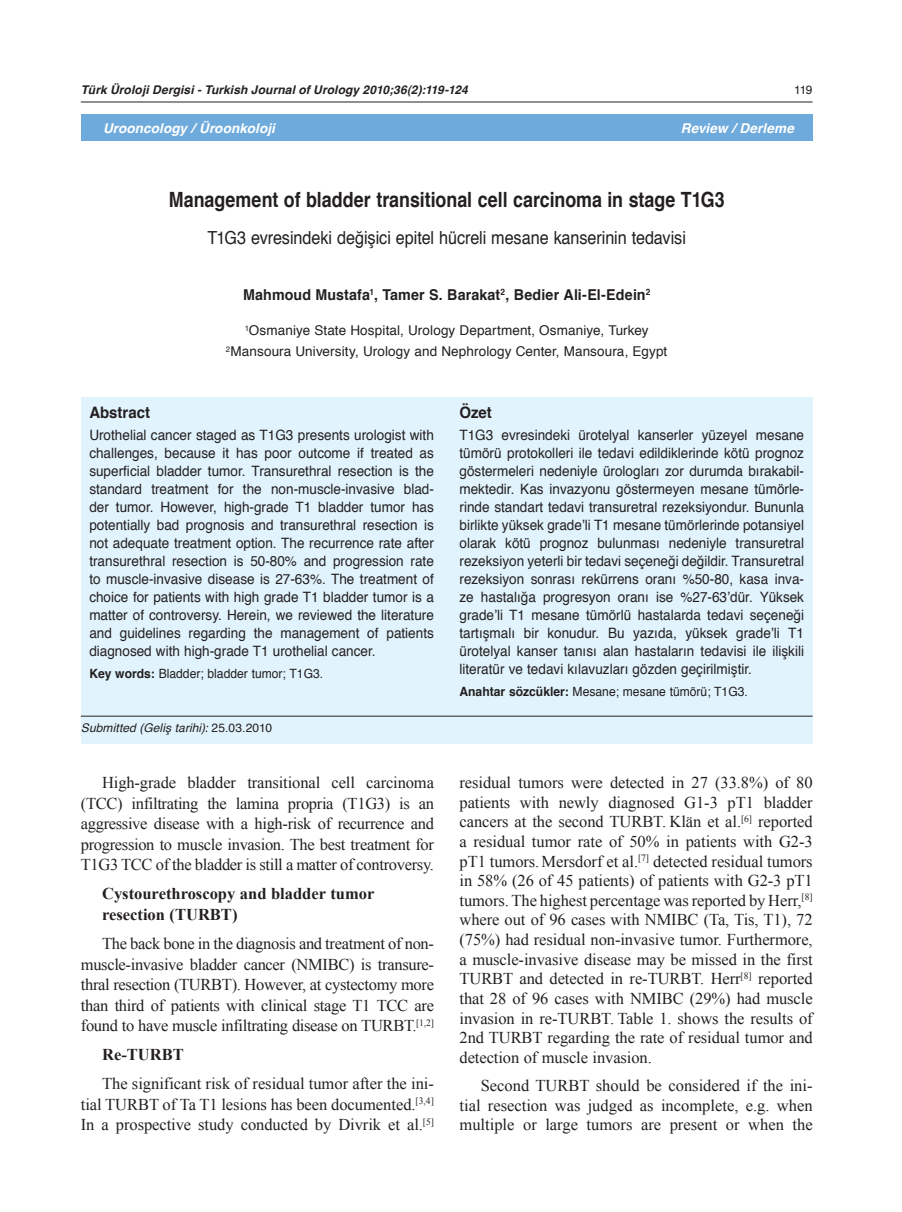
<style>
.page{position:relative;width:902px;height:1212px;background:#fff}
.page>*{position:absolute;margin:0;border:0;box-sizing:border-box;transform-origin:0 0}
.t1{font:700 21px "Helvetica";color:#231f20;scale:.85 1}
.t2{font:18px "Helvetica";letter-spacing:-.005em;color:#231f20;scale:.9 1}
.t3{font:16.5px/19.6px "Times New Roman";letter-spacing:-.005em;color:#231f20;text-align:justify}
.t4{font:700 16.5px/20.5px "Times New Roman";color:#231f20}
.t5{font:700 15.75px "Helvetica";color:#231f20;scale:.95 1}
.t6{font:700 15px "Helvetica";letter-spacing:.01em;color:#231f20;scale:.95 1}
.t7{font:14.25px/18px "Helvetica";color:#231f20;text-align:justify;scale:.95 1}
.t8{font:13.5px/21px "Helvetica";letter-spacing:.01em;color:#231f20;text-align:center}
.t9{font:italic 700 13.5px "Helvetica";letter-spacing:.005em;color:#fff}
.t10{font:12.75px "Helvetica";color:#231f20;scale:.95 1}
.t11{font:italic 700 12px "Helvetica";letter-spacing:.01em;color:#231f20}
.t12{font:italic 12px "Helvetica";letter-spacing:.01em;color:#231f20}
.t13{font:12px "Helvetica";color:#231f20}
.s1{font-weight:700}
.s2{font-style:normal}
</style>
<div class="page">
<div style="left:81px;top:397px;width:731px;height:346px;background:#e1f3fc"></div>
<hr style="left:81px;top:102px;width:731px;height:1px;background:#231f20">
<hr style="left:81px;top:716px;width:731px;height:1px;background:#231f20">
<div style="left:81px;top:115px;width:731px;height:26px;background:#6faadc"></div>
<p class="t11" style="left:81px;top:85px;width:388px">Türk Üroloji Dergisi - Turkish Journal of Urology 2010;36(2):119-124</p>
<p class="t13" style="left:794px;top:85px;width:20px">119</p>
<p class="t9" style="left:103px;top:122px;width:173px">Urooncology / Üroonkoloji</p>
<p class="t9" style="left:680px;top:122px;width:115px">Review / Derleme</p>
<p class="t1" style="left:169px;top:191px;width:655px">Management of bladder transitional cell carcinoma in stage T1G3</p>
<p class="t2" style="left:207px;top:230px;width:533px">T1G3 evresindeki değişici epitel hücreli mesane kanserinin tedavisi</p>
<p class="t6" style="left:243px;top:288px;width:430px">Mahmoud Mustafa<sup>1</sup>, Tamer S. Barakat<sup>2</sup>, Bedier Ali-El-Edein<sup>2</sup></p>
<p class="t8" style="left:226px;top:321px;width:443px"><sup>1</sup>Osmaniye State Hospital, Urology Department, Osmaniye, Turkey<br><sup>2</sup>Mansoura University, Urology and Nephrology Center, Mansoura, Egypt</p>
<p class="t5" style="left:89px;top:406px;width:65px">Abstract</p>
<p class="t7" style="left:89px;top:427px;width:364px">Urothelial cancer staged as T1G3 presents urologist with challenges, because it has poor outcome if treated as superficial bladder tumor. Transurethral resection is the standard treatment for the non-muscle-invasive blad&shy;der tumor. However, high-grade T1 bladder tumor has potentially bad prognosis and transurethral resection is not adequate treatment option. The recurrence rate after transurethral resection is 50-80% and progression rate to muscle-invasive disease is 27-63%. The treatment of choice for patients with high grade T1 bladder tumor is a matter of controversy. Herein, we reviewed the literature and guidelines regarding the management of patients diagnosed with high-grade T1 urothelial cancer.</p>
<p class="t10" style="left:89px;top:668px;width:248px"><span class="s1">Key words:</span> Bladder; bladder tumor; T1G3.</p>
<p class="t12" style="left:81px;top:723px;width:193px">Submitted (Geliş tarihi): <span class="s2">25.03.2010</span></p>
<p class="t3" style="left:81px;top:772px;width:354px;line-height:20.5px;text-indent:21px">High-grade bladder transitional cell carcinoma (TCC) infiltrating the lamina propria (T1G3) is an aggressive disease with a high-risk of recurrence and progression to muscle invasion. The best treatment for T1G3 TCC of the bladder is still a matter of controversy.</p>
<p class="t4" style="left:102px;top:883px;width:274px">Cystourethroscopy and bladder tumor resection (TURBT)</p>
<p class="t3" style="left:81px;top:933px;width:354px;line-height:20.5px;text-indent:21px">The back bone in the diagnosis and treatment of non&shy;muscle-invasive bladder cancer (NMIBC) is transure&shy;thral resection (TURBT). However, at cystectomy more than third of patients with clinical stage T1 TCC are found to have muscle infiltrating disease on TURBT.<sup>[1,2]</sup></p>
<p class="t4" style="left:102px;top:1044px;width:83px">Re-TURBT</p>
<p class="t3" style="left:81px;top:1073px;width:354px;line-height:20.5px;text-indent:21px">The significant risk of residual tumor after the ini&shy;tial TURBT of Ta T1 lesions has been documented.<sup>[3,4] </sup>In a prospective study conducted by Divrik et al.<sup>[5]</sup></p>
<p class="t5" style="left:459px;top:406px;width:36px">Özet</p>
<p class="t7" style="left:459px;top:427px;width:364px">T1G3 evresindeki ürotelyal kanserler yüzeyel mesane tümörü protokolleri ile tedavi edildiklerinde kötü prognoz göstermeleri nedeniyle ürologları zor durumda bırakabil&shy;mektedir. Kas invazyonu göstermeyen mesane tümörle&shy;rinde standart tedavi transuretral rezeksiyondur. Bununla birlikte yüksek grade’li T1 mesane tümörlerinde potansiyel olarak kötü prognoz bulunması nedeniyle transuretral rezeksiyon yeterli bir tedavi seçeneği değildir. Transuretral rezeksiyon sonrası rekürrens oranı %50-80, kasa inva&shy;ze hastalığa progresyon oranı ise %27-63’dür. Yüksek grade’li T1 mesane tümörlü hastalarda tedavi seçeneği tartışmalı bir konudur. Bu yazıda, yüksek grade’li T1 ürotelyal kanser tanısı alan hastaların tedavisi ile ilişkili literatür ve tedavi kılavuzları gözden geçirilmiştir.</p>
<p class="t10" style="left:459px;top:686px;width:305px"><span class="s1">Anah tar söz cük ler:</span> Mesane; mesane tümörü; T1G3.</p>
<p class="t3" style="left:459px;top:772px;width:355px">residual tumors were detected in 27 (33.8%) of 80 patients with newly diagnosed G1-3 pT1 bladder cancers at the second TURBT. Klän et al.<sup>[6]</sup> reported a residual tumor rate of 50% in patients with G2-3 pT1 tumors.Mersdorf et al.<sup>[7]</sup> detected residual tumors in 58% (26 of 45 patients) of patients with G2-3 pT1 tumors. The highest percentage was reported by Herr,<sup>[8] </sup>where out of 96 cases with NMIBC (Ta, Tis, T1), 72 (75%) had residual non-invasive tumor. Furthermore, a muscle-invasive disease may be missed in the first TURBT and detected in re-TURBT. Herr<sup>[8]</sup> reported that 28 of 96 cases with NMIBC (29%) had muscle invasion in re-TURBT. Table 1. shows the results of 2nd TURBT regarding the rate of residual tumor and detection of muscle invasion.</p>
<p class="t3" style="left:459px;top:1076px;width:354px;text-indent:21px">Second TURBT should be considered if the ini&shy;tial resection was judged as incomplete, e.g. when multiple or large tumors are present or when the</p>
</div>
